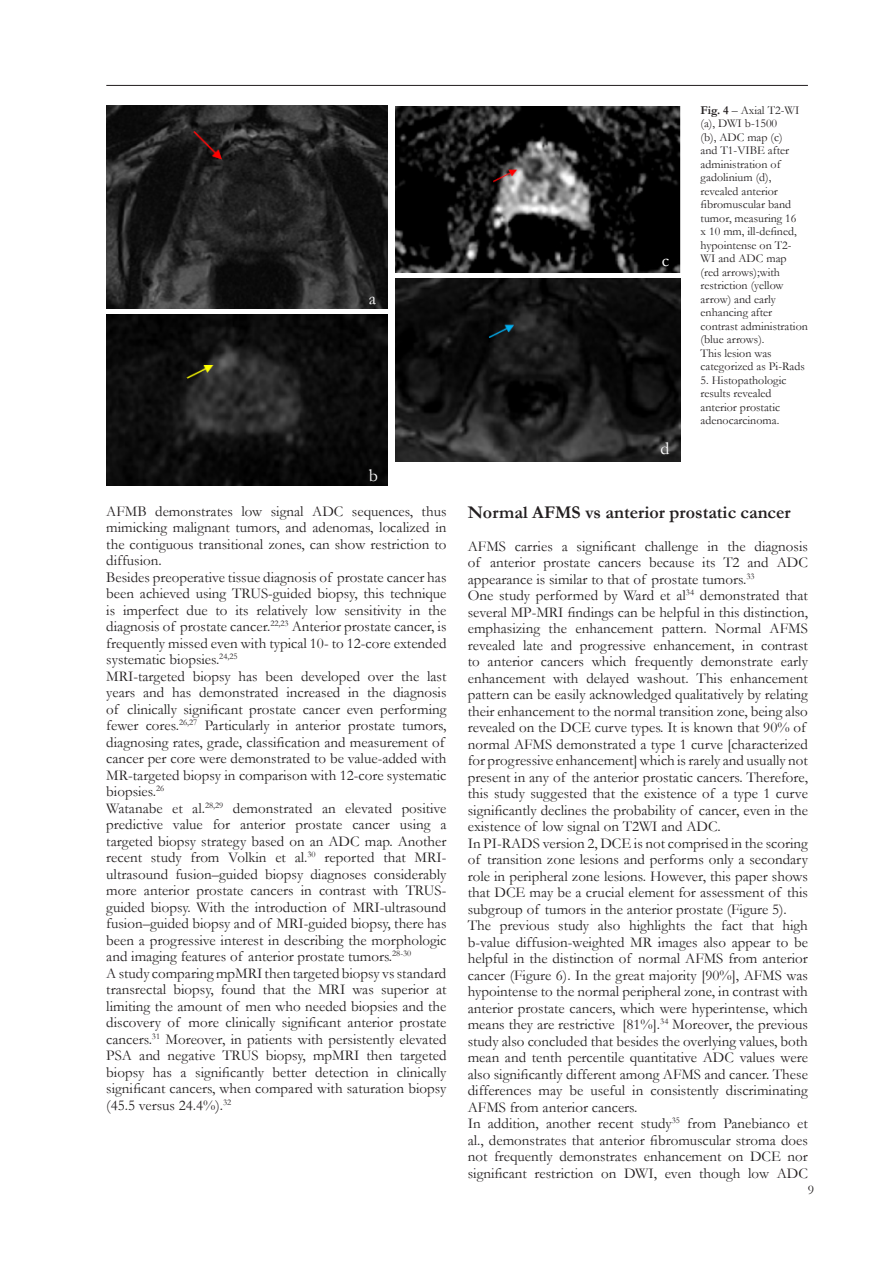
<style>
.page{position:relative;width:893px;height:1263px;background:#fff}
.page>*{position:absolute;margin:0;border:0;box-sizing:border-box;transform-origin:0 0}
.t1{font:700 18px "Garamond";color:#231f20}
.t2{font:18px "Garamond";color:#fff}
.t3{font:15px/16.5px "Garamond";color:#231f20;text-align:justify}
.t4{font:13.5px "Garamond";color:#231f20}
.t5{font:12px/13.5px "Garamond";color:#231f20}
.s1{font-weight:700}
</style>
<div class="page">
<hr style="left:106px;top:85px;width:702px;height:1px;background:#231f20">
<img style="left:106px;top:106px;width:281px;height:202px">
<img style="left:106px;top:314px;width:281px;height:172px">
<img style="left:395px;top:106px;width:285px;height:167px">
<img style="left:395px;top:278px;width:285px;height:183px">
<p class="t2" style="left:369px;top:286px;width:9px">a</p>
<p class="t2" style="left:369px;top:463px;width:11px">b</p>
<p class="t3" style="left:106px;top:502px;width:342px">AFMB demonstrates low signal ADC sequences, thus mimicking malignant tumors, and adenomas, localized in the contiguous transitional zones, can show restriction to diffusion.</p>
<p class="t3" style="left:106px;top:568px;width:342px">Besides preoperative tissue diagnosis of prostate cancer has been achieved using TRUS-guided biopsy, this technique is imperfect due to its relatively low sensitivity in the diagnosis of prostate cancer.<sup>22,23</sup> Anterior prostate cancer, is frequently missed even with typical 10- to 12-core extended systematic biopsies.<sup>24,25</sup></p>
<p class="t3" style="left:106px;top:667px;width:342px;text-align:left">MRI-targeted biopsy has been developed over the last years and has demonstrated increased in the diagnosis of clinically significant prostate cancer even performing fewer cores.<sup>26,27</sup> Particularly in anterior prostate tumors, diagnosing rates, grade, classification and measurement of cancer per core were demonstrated to be value-added with MR-targeted biopsy in comparison with 12-core systematic biopsies.<sup>26</sup></p>
<p class="t3" style="left:106px;top:799px;width:342px">Watanabe et al.<sup>28,29</sup> demonstrated an elevated positive predictive value for anterior prostate cancer using a targeted biopsy strategy based on an ADC map. Another recent study from Volkin et al.<sup>30</sup> reported that MRI&shy;ultrasound fusion–guided biopsy diagnoses considerably more anterior prostate cancers in contrast with TRUS&shy;guided biopsy. With the introduction of MRI-ultrasound fusion–guided biopsy and of MRI-guided biopsy, there has been a progressive interest in describing the morphologic and imaging features of anterior prostate tumors.<sup>28-30</sup></p>
<p class="t3" style="left:106px;top:964px;width:342px">A study comparing mpMRI then targeted biopsy vs standard transrectal biopsy, found that the MRI was superior at limiting the amount of men who needed biopsies and the discovery of more clinically significant anterior prostate cancers.<sup>31</sup> Moreover, in patients with persistently elevated PSA and negative TRUS biopsy, mpMRI then targeted biopsy has a significantly better detection in clinically significant cancers, when compared with saturation biopsy (45.5 versus 24.4%).<sup>32</sup></p>
<p class="t2" style="left:662px;top:248px;width:9px">c</p>
<p class="t2" style="left:660px;top:436px;width:10px">d</p>
<p class="t5" style="left:701px;top:103px;width:109px"><span class="s1">Fig. 4</span> – Axial T2-WI (a), DWI b-1500<br>(b), ADC map (c)<br>and T1-VIBE after administration of gadolinium (d), revealed anterior fibromuscular band tumor, measuring 16<br>x 10 mm, ill-defined, hypointense on T2-<br>WI and ADC map (red arrows);with restriction (yellow arrow) and early enhancing after contrast administration (blue arrows).<br>This lesion was categorized as Pi-Rads</p>
<p class="t5" style="left:701px;top:373px;width:87px">5. Histopathologic results revealed anterior prostatic adenocarcinoma.</p>
<p class="t1" style="left:468px;top:500px;width:324px">Normal AFMS vs anterior prostatic cancer</p>
<p class="t3" style="left:468px;top:537px;width:342px">AFMS carries a significant challenge in the diagnosis of anterior prostate cancers because its T2 and ADC appearance is similar to that of prostate tumors.<sup>33</sup></p>
<p class="t3" style="left:468px;top:587px;width:342px;text-align:left">One study performed by Ward et al<sup>34</sup> demonstrated that several MP-MRI findings can be helpful in this distinction, emphasizing the enhancement pattern. Normal AFMS revealed late and progressive enhancement, in contrast to anterior cancers which frequently demonstrate early enhancement with delayed washout. This enhancement pattern can be easily acknowledged qualitatively by relating their enhancement to the normal transition zone, being also revealed on the DCE curve types. It is known that 90% of normal AFMS demonstrated a type 1 curve [characterized for progressive enhancement] which is rarely and usually not present in any of the anterior prostatic cancers. Therefore, this study suggested that the existence of a type 1 curve significantly declines the probability of cancer, even in the existence of low signal on T2WI and ADC.</p>
<p class="t3" style="left:468px;top:834px;width:342px">In PI-RADS version 2, DCE is not comprised in the scoring of transition zone lesions and performs only a secondary role in peripheral zone lesions. However, this paper shows that DCE may be a crucial element for assessment of this subgroup of tumors in the anterior prostate (Figure 5).</p>
<p class="t3" style="left:468px;top:917px;width:342px">The previous study also highlights the fact that high b-value diffusion-weighted MR images also appear to be helpful in the distinction of normal AFMS from anterior cancer (Figure 6). In the great majority [90%], AFMS was hypointense to the normal peripheral zone, in contrast with anterior prostate cancers, which were hyperintense, which means they are restrictive [81%].<sup>34</sup> Moreover, the previous study also concluded that besides the overlying values, both mean and tenth percentile quantitative ADC values were also significantly different among AFMS and cancer. These differences may be useful in consistently discriminating AFMS from anterior cancers.</p>
<p class="t3" style="left:468px;top:1115px;width:342px">In addition, another recent study<sup>35</sup> from Panebianco et al., demonstrates that anterior fibromuscular stroma does not frequently demonstrates enhancement on DCE nor significant restriction on DWI, even though low ADC</p>
<p class="t4" style="left:808px;top:1180px;width:8px">9</p>
</div>
